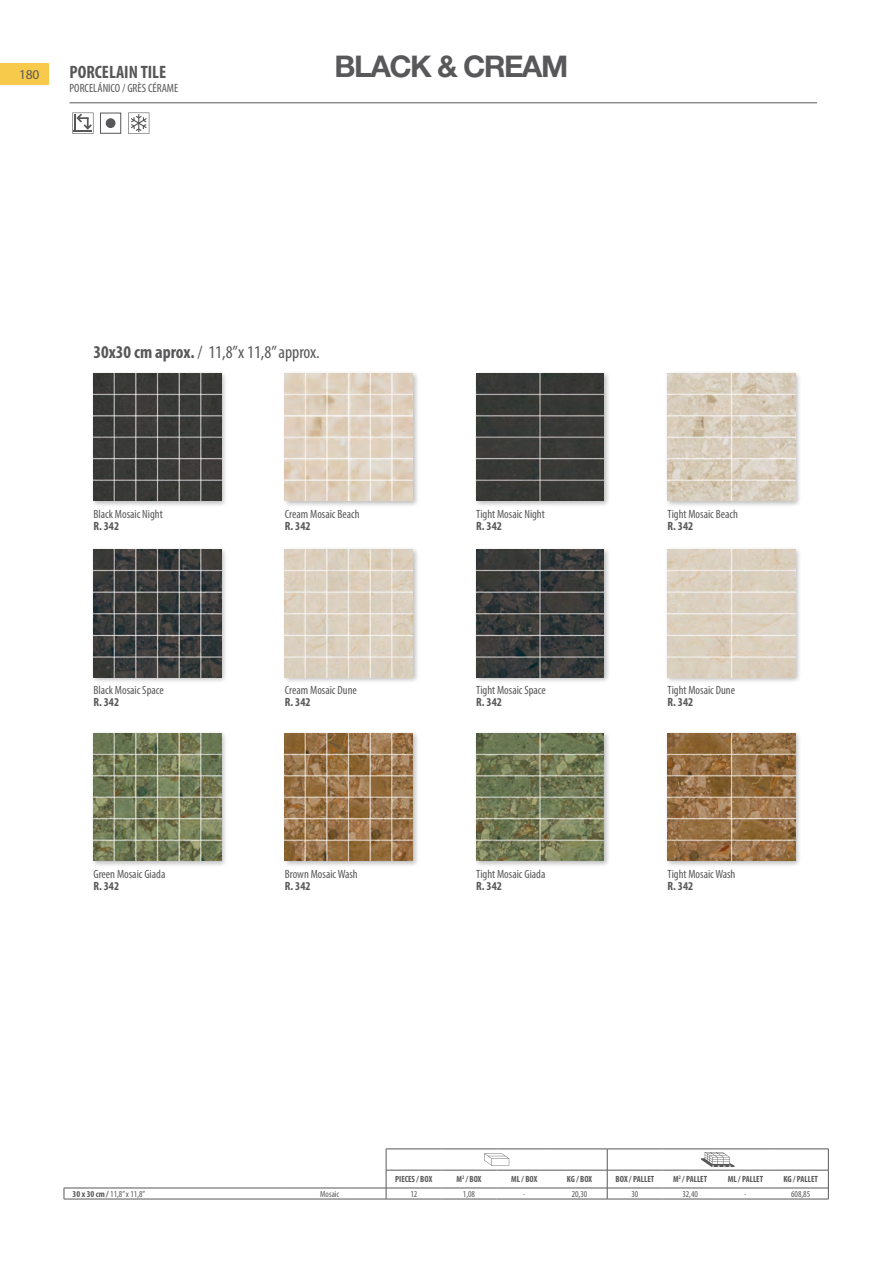
<style>
.page{position:relative;width:893px;height:1263px;background:#fff}
.page>*{position:absolute;margin:0;border:0;box-sizing:border-box;transform-origin:0 0}
.t1{font:700 30px "Helvetica Neue";letter-spacing:-.05em;color:#58585a}
.t2{font:condensed 18px "Myriad Pro";color:#58585a}
.t3{font:700 condensed 18px "Myriad Pro";color:#58585a}
.t4{font:13.5px "Myriad Pro";color:#58585a}
.t5{font:condensed 12px "Myriad Pro";color:#58585a}
.t6{font:700 condensed 12px "Myriad Pro";color:#58585a}
.t7{font:700 condensed 9px "Myriad Pro";color:#58585a}
.t8{font:condensed 9px "Myriad Pro";color:#58585a}
.s1{font-weight:700}
</style>
<div class="page">
<hr style="left:441px;top:1199px;width:56px;height:1px;background:#58585a">
<hr style="left:497px;top:1199px;width:55px;height:1px;background:#58585a">
<hr style="left:552px;top:1199px;width:55px;height:1px;background:#58585a">
<hr style="left:607px;top:1199px;width:55px;height:1px;background:#58585a">
<hr style="left:662px;top:1199px;width:56px;height:1px;background:#58585a">
<hr style="left:718px;top:1199px;width:55px;height:1px;background:#58585a">
<hr style="left:773px;top:1199px;width:55px;height:1px;background:#58585a">
<hr style="left:64px;top:1188px;width:220px;height:1px;background:#58585a">
<hr style="left:284px;top:1188px;width:64px;height:1px;background:#58585a">
<hr style="left:348px;top:1188px;width:38px;height:1px;background:#58585a">
<hr style="left:386px;top:1188px;width:55px;height:1px;background:#58585a">
<hr style="left:441px;top:1188px;width:56px;height:1px;background:#58585a">
<hr style="left:497px;top:1188px;width:55px;height:1px;background:#58585a">
<hr style="left:552px;top:1188px;width:55px;height:1px;background:#58585a">
<hr style="left:607px;top:1188px;width:55px;height:1px;background:#58585a">
<hr style="left:662px;top:1188px;width:56px;height:1px;background:#58585a">
<hr style="left:718px;top:1188px;width:55px;height:1px;background:#58585a">
<hr style="left:773px;top:1188px;width:55px;height:1px;background:#58585a">
<hr style="left:386px;top:1170px;width:55px;height:1px;background:#58585a">
<hr style="left:441px;top:1170px;width:56px;height:1px;background:#58585a">
<hr style="left:497px;top:1170px;width:55px;height:1px;background:#58585a">
<hr style="left:552px;top:1170px;width:55px;height:1px;background:#58585a">
<hr style="left:607px;top:1170px;width:55px;height:1px;background:#58585a">
<hr style="left:662px;top:1170px;width:56px;height:1px;background:#58585a">
<hr style="left:718px;top:1170px;width:55px;height:1px;background:#58585a">
<hr style="left:773px;top:1170px;width:55px;height:1px;background:#58585a">
<hr style="left:386px;top:1148px;width:55px;height:1px;background:#58585a">
<hr style="left:441px;top:1148px;width:56px;height:1px;background:#58585a">
<hr style="left:497px;top:1148px;width:55px;height:1px;background:#58585a">
<hr style="left:552px;top:1148px;width:55px;height:1px;background:#58585a">
<hr style="left:607px;top:1148px;width:55px;height:1px;background:#58585a">
<hr style="left:662px;top:1148px;width:56px;height:1px;background:#58585a">
<hr style="left:718px;top:1148px;width:55px;height:1px;background:#58585a">
<hr style="left:773px;top:1148px;width:55px;height:1px;background:#58585a">
<svg style="left:828px;top:1149px;width:1px;height:50px"></svg>
<svg style="left:386px;top:1149px;width:1px;height:50px"></svg>
<svg style="left:607px;top:1149px;width:1px;height:50px"></svg>
<hr style="left:64px;top:1199px;width:220px;height:1px;background:#58585a">
<hr style="left:284px;top:1199px;width:64px;height:1px;background:#58585a">
<hr style="left:348px;top:1199px;width:38px;height:1px;background:#58585a">
<hr style="left:386px;top:1199px;width:55px;height:1px;background:#58585a">
<svg style="left:484px;top:1153px;width:25px;height:13px"></svg>
<svg style="left:701px;top:1152px;width:33px;height:15px"></svg>
<hr style="left:70px;top:102px;width:747px;height:1px;background:#58585a">
<svg style="left:72px;top:113px;width:22px;height:21px"></svg>
<div style="left:100px;top:113px;width:21px;height:21px;border:1px solid #58585a"></div>
<div style="left:106px;top:118px;width:9px;height:10px;background:#58585a;border-radius:50%"></div>
<svg style="left:128px;top:113px;width:21px;height:21px"></svg>
<div style="left:0;top:63px;width:48px;height:22px;background:#f8ca4b"></div>
<div style="left:91px;top:547px;width:137px;height:137px;background:#1a171c;opacity:.3"></div>
<img style="left:94px;top:549px;width:127px;height:128px">
<div style="left:474px;top:547px;width:137px;height:137px;background:#1a171c;opacity:.3"></div>
<img style="left:476px;top:549px;width:128px;height:128px">
<div style="left:91px;top:371px;width:137px;height:137px;background:#1a171c;opacity:.3"></div>
<img style="left:94px;top:373px;width:127px;height:128px">
<div style="left:282px;top:731px;width:137px;height:137px;background:#1a171c;opacity:.3"></div>
<img style="left:285px;top:733px;width:127px;height:128px">
<div style="left:665px;top:731px;width:137px;height:137px;background:#1a171c;opacity:.3"></div>
<img style="left:668px;top:733px;width:127px;height:128px">
<div style="left:282px;top:371px;width:137px;height:137px;background:#1a171c;opacity:.3"></div>
<img style="left:285px;top:373px;width:127px;height:128px">
<div style="left:282px;top:547px;width:137px;height:137px;background:#1a171c;opacity:.3"></div>
<img style="left:285px;top:549px;width:127px;height:128px">
<div style="left:91px;top:731px;width:137px;height:137px;background:#1a171c;opacity:.3"></div>
<img style="left:94px;top:733px;width:127px;height:128px">
<div style="left:665px;top:371px;width:137px;height:137px;background:#1a171c;opacity:.3"></div>
<img style="left:668px;top:373px;width:127px;height:128px">
<div style="left:665px;top:547px;width:137px;height:137px;background:#1a171c;opacity:.3"></div>
<img style="left:668px;top:549px;width:127px;height:128px">
<div style="left:474px;top:731px;width:137px;height:137px;background:#1a171c;opacity:.3"></div>
<img style="left:476px;top:733px;width:128px;height:128px">
<div style="left:474px;top:371px;width:137px;height:137px;background:#1a171c;opacity:.3"></div>
<img style="left:476px;top:373px;width:128px;height:128px">
<p class="t4" style="left:19px;top:66px;width:22px">180</p>
<h2 class="t3" style="left:70px;top:60px;width:98px">PORCELAIN TILE</h2>
<p class="t5" style="left:70px;top:81px;width:110px">PORCELÁNICO / GRÈS CÉRAME</p>
<h1 class="t1" style="left:335px;top:43px;width:235px">BLACK &amp; CREAM</h1>
<h2 class="t2" style="left:94px;top:341px;width:228px"><span class="s1">30x30 cm aprox.</span> / 11,8”x 11,8” approx.</h2>
<p class="t5" style="left:94px;top:506px;width:71px">Black Mosaic Night</p>
<p class="t6" style="left:94px;top:518px;width:27px">R. 342</p>
<p class="t5" style="left:285px;top:506px;width:76px">Cream Mosaic Beach</p>
<p class="t6" style="left:285px;top:518px;width:27px">R. 342</p>
<p class="t5" style="left:476px;top:506px;width:70px">Tight Mosaic Night</p>
<p class="t6" style="left:476px;top:518px;width:27px">R. 342</p>
<p class="t5" style="left:94px;top:683px;width:72px">Black Mosaic Space</p>
<p class="t6" style="left:94px;top:694px;width:27px">R. 342</p>
<p class="t5" style="left:285px;top:683px;width:74px">Cream Mosaic Dune</p>
<p class="t6" style="left:285px;top:694px;width:27px">R. 342</p>
<p class="t5" style="left:476px;top:683px;width:71px">Tight Mosaic Space</p>
<p class="t6" style="left:476px;top:694px;width:27px">R. 342</p>
<p class="t5" style="left:94px;top:866px;width:73px">Green Mosaic Giada</p>
<p class="t6" style="left:94px;top:878px;width:27px">R. 342</p>
<p class="t5" style="left:285px;top:866px;width:74px">Brown Mosaic Wash</p>
<p class="t6" style="left:285px;top:878px;width:27px">R. 342</p>
<p class="t5" style="left:476px;top:866px;width:71px">Tight Mosaic Giada</p>
<p class="t6" style="left:476px;top:878px;width:27px">R. 342</p>
<p class="t5" style="left:668px;top:506px;width:72px">Tight Mosaic Beach</p>
<p class="t6" style="left:668px;top:518px;width:27px">R. 342</p>
<p class="t5" style="left:668px;top:683px;width:69px">Tight Mosaic Dune</p>
<p class="t6" style="left:668px;top:694px;width:27px">R. 342</p>
<p class="t5" style="left:668px;top:866px;width:69px">Tight Mosaic Wash</p>
<p class="t6" style="left:668px;top:878px;width:27px">R. 342</p>
<p class="t7" style="left:395px;top:1174px;width:39px">PIECES / BOX</p>
<p class="t7" style="left:457px;top:1174px;width:26px">M<sup>2</sup> / BOX</p>
<p class="t7" style="left:511px;top:1174px;width:28px">ML / BOX</p>
<p class="t7" style="left:567px;top:1174px;width:27px">KG / BOX</p>
<p class="t7" style="left:615px;top:1174px;width:40px">BOX / PALLET</p>
<p class="t7" style="left:673px;top:1174px;width:36px">M<sup>2</sup> / PALLET</p>
<p class="t7" style="left:728px;top:1174px;width:37px">ML / PALLET</p>
<p class="t7" style="left:783px;top:1174px;width:36px">KG / PALLET</p>
<p class="t8" style="left:73px;top:1188px;width:74px"><span class="s1">30 x 30 cm /</span> 11,8” x 11,8”</p>
<p class="t8" style="left:320px;top:1188px;width:21px">Mosaic</p>
<p class="t8" style="left:410px;top:1188px;width:8px">12</p>
<p class="t8" style="left:463px;top:1188px;width:14px">1,08</p>
<p class="t8" style="left:523px;top:1188px;width:3px">·</p>
<p class="t8" style="left:572px;top:1188px;width:17px">20,30</p>
<p class="t8" style="left:631px;top:1188px;width:8px">30</p>
<p class="t8" style="left:682px;top:1188px;width:17px">32,40</p>
<p class="t8" style="left:744px;top:1188px;width:3px">·</p>
<p class="t8" style="left:791px;top:1188px;width:21px">608,85</p>
</div>
